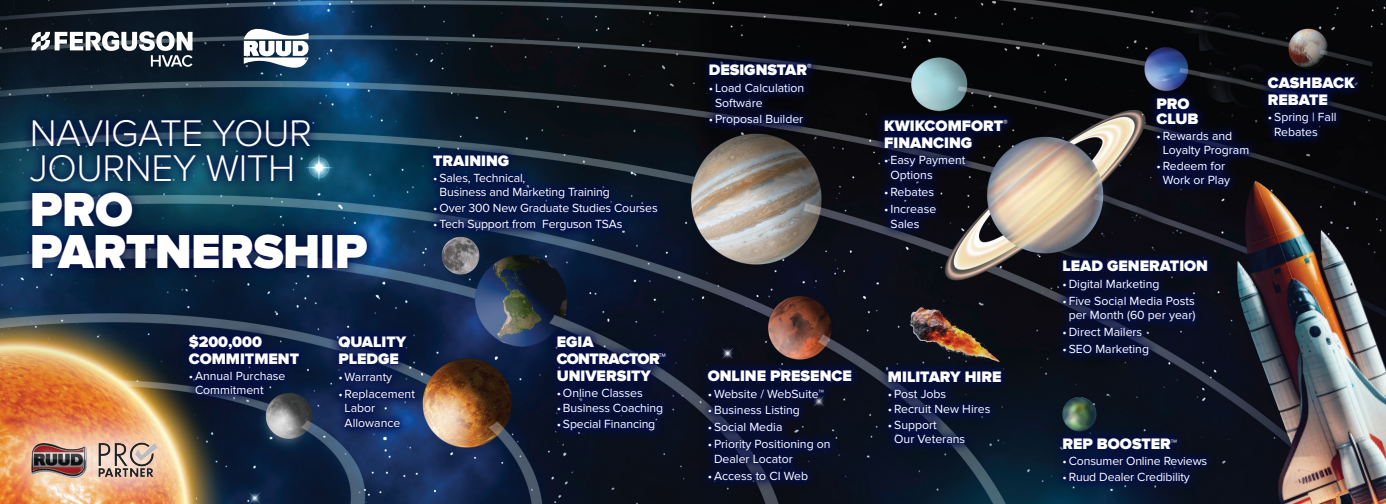
<style>
.page{position:relative;width:1386px;height:504px;background:#fff}
.page>*{position:absolute;margin:0;border:0;box-sizing:border-box;transform-origin:0 0}
.t1{font:900 49.52px/42.5px "Proxima Nova";letter-spacing:-.01em;color:#fff}
.t2{font:300 38.5px/34.8px "Proxima Nova";letter-spacing:-.01em;color:#fff}
.t3{font:900 15.75px/16.6px "Proxima Nova";color:#fff}
.t4{font:12.25px/14.9px "Proxima Nova";color:#fff}
.s1{font-size:14px}
</style>
<div class="page">
<img style="left:0;top:71px;width:1386px;height:433px">
<div style="left:19px;top:109px;width:302px;height:84px;background:#00033f;opacity:.75"></div>
<div style="left:21px;top:181px;width:357px;height:99px;background:#00033f;opacity:.75"></div>
<div style="left:329px;top:326px;width:96px;height:112px;background:#010d4f;opacity:.9"></div>
<div style="left:699px;top:53px;width:122px;height:83px;background:#010d4f;opacity:.9"></div>
<div style="left:875px;top:109px;width:142px;height:129px;background:#010d4f;opacity:.9"></div>
<div style="left:878px;top:361px;width:133px;height:93px;background:#010d4f;opacity:.9"></div>
<div style="left:1053px;top:250px;width:165px;height:115px;background:#010d4f;opacity:.9"></div>
<div style="left:698px;top:360px;width:164px;height:130px;background:#010d4f;opacity:.9"></div>
<div style="left:423px;top:145px;width:244px;height:95px;background:#010d4f;opacity:.9"></div>
<svg style="left:0;top:0;width:1386px;height:71px;background:#192029"></svg>
<div style="left:179px;top:325px;width:130px;height:79px;background:#010d4f;opacity:.9"></div>
<div style="left:547px;top:326px;width:128px;height:115px;background:#010d4f;opacity:.9"></div>
<img style="left:1245px;top:196px;width:10px;height:27px">
<div style="left:1258px;top:67px;width:107px;height:80px;background:#010d4f;opacity:.9"></div>
<div style="left:0;top:399px;width:200px;height:105px;background:#fff;opacity:.85"></div>
<img style="left:130px;top:443px;width:24px;height:24px">
<div style="left:1147px;top:88px;width:112px;height:108px;background:#010d4f;opacity:.9"></div>
<div style="left:1053px;top:428px;width:164px;height:65px;background:#010d4f;opacity:.9"></div>
<img style="left:442px;top:237px;width:18px;height:30px">
<img style="left:1062px;top:397px;width:34px;height:34px">
<h2 class="t2" style="left:30px;top:117px;width:284px">NAVIGATE YOUR<br>JOURNEY WITH</h2>
<h1 class="t1" style="left:30px;top:189px;width:339px">PRO<br>PARTNERSHIP</h1>
<p class="t3" style="left:433px;top:153px;width:78px">TRAINING</p>
<p class="t4" style="left:440px;top:171px;width:172px;line-height:14px;text-indent:-6px">• Sales, Technical,<br>Business and Marketing Training</p>
<p class="t4" style="left:433px;top:201px;width:226px">• Over 300 New Graduate Studies Courses</p>
<p class="t4" style="left:433px;top:217px;width:191px">• Tech Support from Ferguson TSAs</p>
<p class="t3" style="left:189px;top:334px;width:112px">$200,000<br>COMMITMENT</p>
<p class="t4" style="left:195px;top:369px;width:92px;line-height:14px;text-indent:-6px">• Annual Purchase<br>Commitment</p>
<p class="t3" style="left:338px;top:334px;width:69px">QUALITY<br>PLEDGE</p>
<p class="t4" style="left:338px;top:369px;width:55px">• Warranty</p>
<p class="t4" style="left:345px;top:386px;width:72px;text-indent:-6px">• Replacement<br>Labor<br>Allowance</p>
<p class="t3" style="left:557px;top:334px;width:111px">EGIA<br>CONTRACTOR™<br>UNIVERSITY</p>
<p class="t4" style="left:557px;top:385px;width:88px">• Online Classes</p>
<p class="t4" style="left:557px;top:401px;width:108px">• Business Coaching</p>
<p class="t4" style="left:557px;top:417px;width:100px">• Special Financing</p>
<p class="t3" style="left:709px;top:62px;width:104px">DESIGNSTAR<sup>®</sup></p>
<p class="t4" style="left:715px;top:80px;width:91px;text-indent:-6px">• Load Calculation<br>Software</p>
<p class="t4" style="left:709px;top:112px;width:96px">• Proposal Builder</p>
<p class="t3" style="left:884px;top:118px;width:125px">KWIKCOMFORT<sup>®<br></sup>FINANCING</p>
<p class="t4" style="left:891px;top:153px;width:76px;text-indent:-6px">• Easy Payment<br>Options</p>
<p class="t4" style="left:884px;top:185px;width:51px">• Rebates</p>
<p class="t4" style="left:891px;top:202px;width:47px;text-indent:-6px">• Increase<br>Sales</p>
<p class="t3" style="left:708px;top:368px;width:146px">ONLINE PRESENCE</p>
<p class="t4" style="left:708px;top:386px;width:118px">• Website / WebSuite™</p>
<p class="t4" style="left:708px;top:403px;width:94px">• Business Listing</p>
<p class="t4" style="left:708px;top:420px;width:76px">• Social Media</p>
<p class="t4" style="left:714px;top:437px;width:118px;text-indent:-6px">• Priority Positioning on<br>Dealer Locator</p>
<p class="t4" style="left:708px;top:468px;width:102px">• Access to CI Web</p>
<p class="t3" style="left:888px;top:369px;width:115px">MILITARY HIRE</p>
<p class="t4" style="left:888px;top:386px;width:60px">• Post Jobs</p>
<p class="t4" style="left:888px;top:402px;width:104px">• Recruit New Hires</p>
<p class="t4" style="left:894px;top:418px;width:72px;line-height:14px;text-indent:-6px">• Support<br>Our Veterans</p>
<p class="t3" style="left:1156px;top:97px;width:44px;line-height:14.9px">PRO<br>CLUB</p>
<p class="t4" style="left:1163px;top:129px;width:88px;line-height:14px;text-indent:-6px">• Rewards and<br>Loyalty Program</p>
<p class="t4" style="left:1156px;top:159px;width:75px;line-height:14px;text-align:center">• Redeem for<br>Work or Play</p>
<p class="t3" style="left:1268px;top:75px;width:88px">CASHBACK<br>REBATE</p>
<p class="t4" style="left:1274px;top:110px;width:64px;text-indent:-6px">• Spring | Fall<br>Rebates</p>
<p class="t3" style="left:1062px;top:258px;width:147px">LEAD GENERATION</p>
<p class="t4" style="left:1062px;top:276px;width:99px">• Digital Marketing</p>
<p class="t4" style="left:1062px;top:293px;width:135px;text-align:center">• Five Social Media Posts per Month (60 per year)</p>
<p class="t4" style="left:1062px;top:325px;width:81px">• Direct Mailers</p>
<p class="t4" style="left:1062px;top:342px;width:88px">• SEO Marketing</p>
<p class="t3" style="left:1062px;top:436px;width:116px">REP BOOSTER<span class="s1">™</span></p>
<p class="t4" style="left:1062px;top:454px;width:146px">• Consumer Online Reviews</p>
<p class="t4" style="left:1062px;top:470px;width:129px">• Ruud Dealer Credibility</p>
</div>
